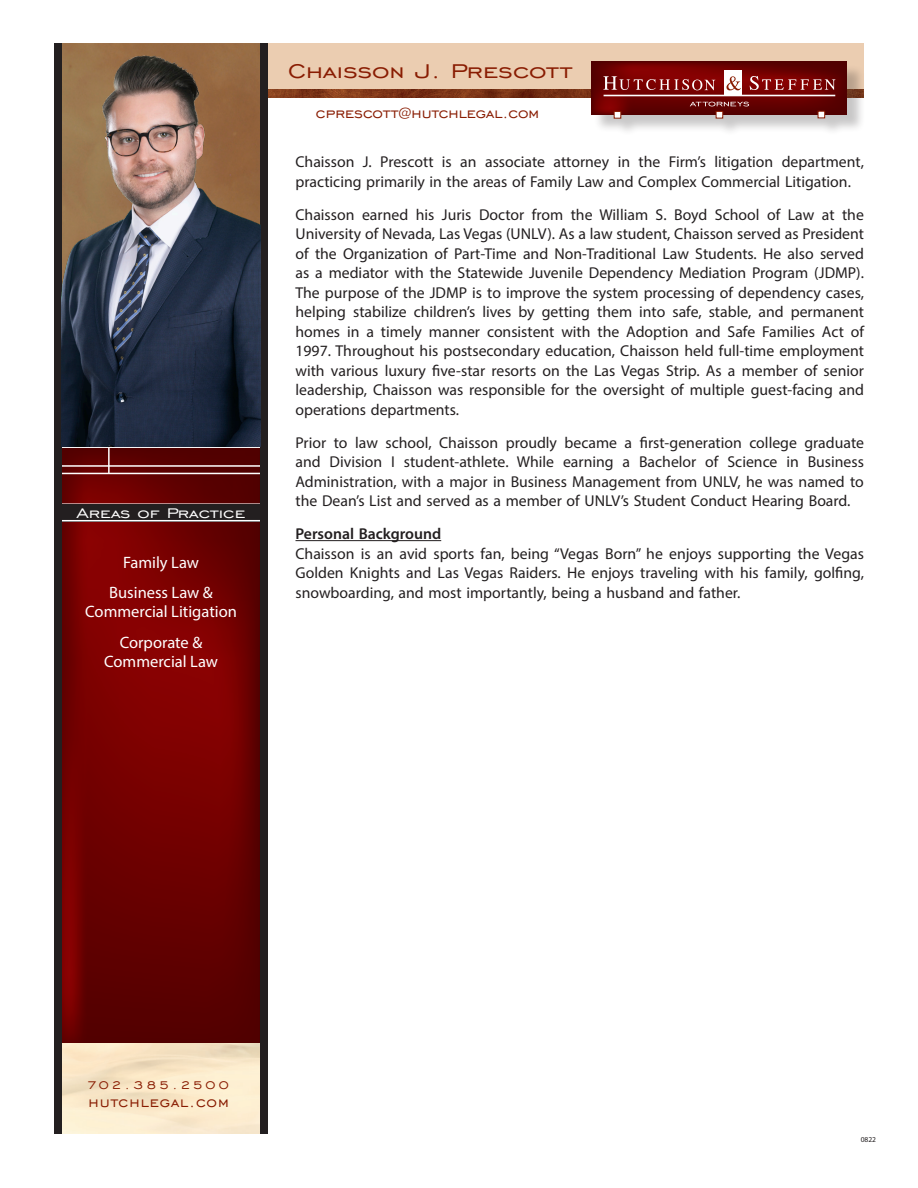
<style>
.page{position:relative;width:918px;height:1188px;background:#fff}
.page>*{position:absolute;margin:0;border:0;box-sizing:border-box;transform-origin:0 0}
.t1{font:25.5px "Engravers Gothic";color:#891c02;scale:1.18 1}
.t2{font:18.15px "Engravers Gothic";letter-spacing:.05em;color:#891c02}
.t3{font:18px "Engravers Gothic";color:#891c02}
.t4{font:17.85px "Engravers Gothic";color:#fff;scale:1.18 1}
.t5{font:16.5px/19.5px "Myriad Pro";color:#fff;text-align:center}
.t6{font:15.75px/19.5px "Myriad Pro";color:#231f20;text-align:justify}
.t7{font:600 15.75px "Myriad Pro";color:#231f20}
.t8{font:15px "Engravers Gothic";letter-spacing:.17em;color:#891c02}
.t9{font:7.5px "Myriad Pro";color:#231f20}
</style>
<div class="page">
<hr style="left:296px;top:540px;width:145px;height:1px;background:#231f20">
<div style="left:268px;top:43px;width:596px;height:53px;background:#ebcdb1"></div>
<img style="left:268px;top:90px;width:323px;height:8px">
<img style="left:62px;top:448px;width:198px;height:595px">
<hr style="left:108px;top:448px;width:2px;height:25px;background:#fff">
<hr style="left:51px;top:473px;width:216px;height:1px;background:#fff">
<hr style="left:51px;top:465px;width:216px;height:2px;background:#fff">
<hr style="left:17px;top:503px;width:263px;height:2px;background:#fff">
<div style="left:594px;top:64px;width:271px;height:73px;background:#231f20;opacity:.25"></div>
<img style="left:591px;top:62px;width:256px;height:53px">
<svg style="left:603px;top:76px;width:112px;height:14px;background:#963333"></svg>
<div style="left:725px;top:70px;width:17px;height:26px;background:#fff"></div>
<svg style="left:726px;top:76px;width:15px;height:14px"></svg>
<svg style="left:750px;top:76px;width:86px;height:14px"></svg>
<hr style="left:604px;top:95px;width:231px;height:1px;background:#fff">
<svg style="left:690px;top:102px;width:59px;height:4px"></svg>
<div style="left:716px;top:111px;width:7px;height:7px;background:#fff"></div>
<div style="left:716px;top:111px;width:7px;height:7px;border:1px solid #891c02"></div>
<div style="left:614px;top:112px;width:7px;height:6px;background:#fff"></div>
<div style="left:614px;top:111px;width:7px;height:7px;border:1px solid #891c02"></div>
<div style="left:818px;top:111px;width:7px;height:7px;background:#fff"></div>
<div style="left:818px;top:111px;width:7px;height:7px;border:1px solid #891c02"></div>
<div style="left:54px;top:505px;width:213px;height:17px;background:#231f20"></div>
<hr style="left:17px;top:520px;width:263px;height:1px;background:#fff">
<div style="left:260px;top:44px;width:8px;height:1090px;background:#231f20"></div>
<div style="left:54px;top:44px;width:8px;height:1090px;background:#231f20"></div>
<img style="left:62px;top:44px;width:198px;height:402px">
<p class="t4" style="left:77px;top:503px;width:145px">Areas of Practice</p>
<p class="t5" style="left:123px;top:552px;width:77px">Family Law</p>
<p class="t5" style="left:85px;top:582px;width:153px">Business Law &amp;<br>Commercial Litigation</p>
<p class="t5" style="left:104px;top:632px;width:115px">Corporate &amp;<br>Commercial Law</p>
<p class="t1" style="left:288px;top:57px;width:242px">Chaisson J. Prescott</p>
<p class="t3" style="left:316px;top:103px;width:225px">cprescott@hutchlegal.com</p>
<p class="t6" style="left:296px;top:152px;width:570px">Chaisson J. Prescott is an associate attorney in the Firm’s litigation department, practicing primarily in the areas of Family Law and Complex Commercial Litigation.</p>
<p class="t6" style="left:296px;top:204px;width:570px">Chaisson earned his Juris Doctor from the William S. Boyd School of Law at the University of Nevada, Las Vegas (UNLV). As a law student, Chaisson served as President of the Organization of Part-Time and Non-Traditional Law Students. He also served as a mediator with the Statewide Juvenile Dependency Mediation Program (JDMP).<br>The purpose of the JDMP is to improve the system processing of dependency cases, helping stabilize children’s lives by getting them into safe, stable, and permanent homes in a timely manner consistent with the Adoption and Safe Families Act of 1997. Throughout his postsecondary education, Chaisson held full-time employment with various luxury five-star resorts on the Las Vegas Strip. As a member of senior leadership, Chaisson was responsible for the oversight of multiple guest-facing and operations departments.</p>
<p class="t6" style="left:296px;top:432px;width:570px">Prior to law school, Chaisson proudly became a first-generation college graduate and Division I student-athlete. While earning a Bachelor of Science in Business Administration, with a major in Business Management from UNLV, he was named to the Dean’s List and served as a member of UNLV’s Student Conduct Hearing Board.</p>
<p class="t7" style="left:296px;top:524px;width:147px">Personal Background</p>
<p class="t6" style="left:296px;top:543px;width:570px">Chaisson is an avid sports fan, being “Vegas Born” he enjoys supporting the Vegas Golden Knights and Las Vegas Raiders. He enjoys traveling with his family, golfing, snowboarding, and most importantly, being a husband and father.</p>
<p class="t8" style="left:87px;top:1076px;width:144px">702.385.2500</p>
<p class="t2" style="left:89px;top:1092px;width:142px">hutchlegal.com</p>
<p class="t9" style="left:861px;top:1135px;width:17px">0822</p>
</div>
